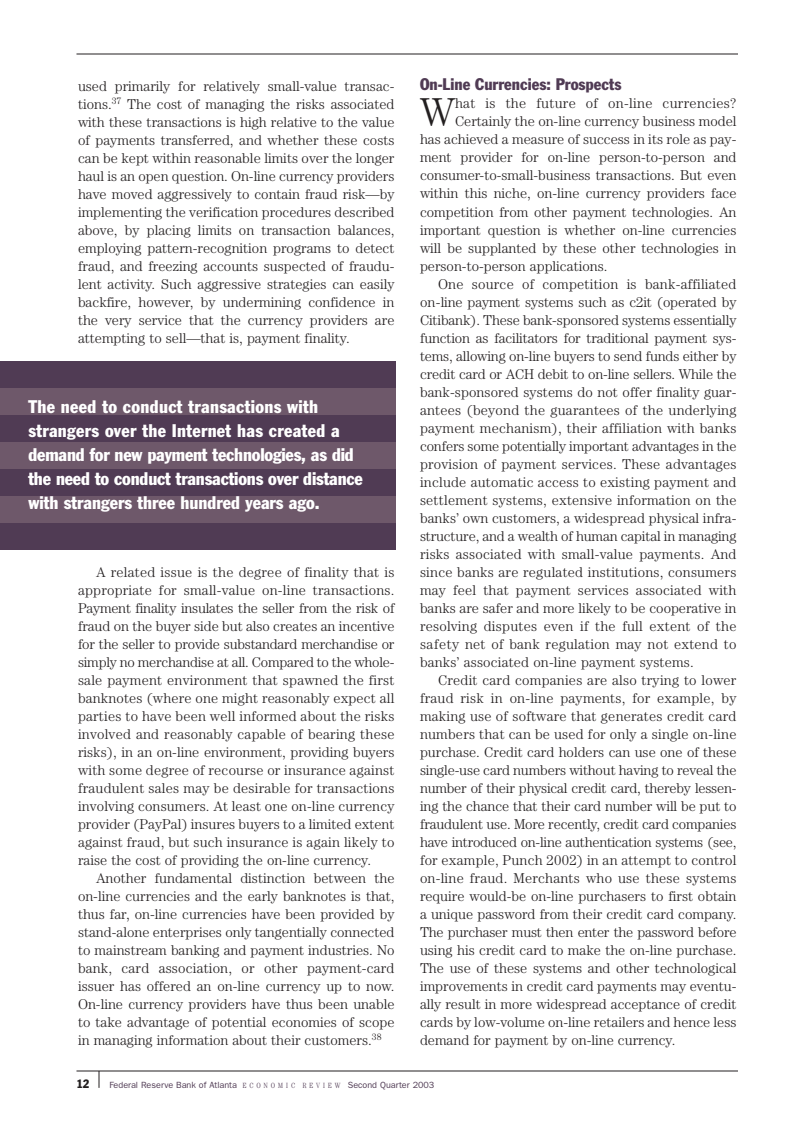
<style>
.page{position:relative;width:810px;height:1134px;background:#fff}
.page>*{position:absolute;margin:0;border:0;box-sizing:border-box;transform-origin:0 0}
.t1{font:300 40.35px "Century";color:#231f20}
.t2{font:condensed 18px/24px "Franklin Gothic";color:#fff}
.t3{font:condensed 16.5px "Franklin Gothic";color:#503b54}
.t4{font:300 14.25px/18px "Century";color:#231f20;text-align:justify}
.t5{font:300 14.25px "Century";letter-spacing:.02em;color:#231f20}
.t6{font:condensed 12px "Franklin Gothic";color:#231f20}
.t7{font:9px "Franklin Gothic";color:#503b54}
.s1{font-family:"Century";font-weight:300;font-stretch:condensed;font-size:7.5px}
</style>
<div class="page">
<hr style="left:76px;top:54px;width:662px;height:1px;background:#231f20">
<hr style="left:76px;top:1071px;width:662px;height:1px;background:#231f20">
<svg style="left:99px;top:1071px;width:1px;height:17px"></svg>
<div style="left:0;top:362px;width:396px;height:188px;background:#6e586a"></div>
<div style="left:0;top:362px;width:396px;height:26px;background:#503b54"></div>
<div style="left:0;top:416px;width:396px;height:26px;background:#503b54"></div>
<div style="left:0;top:470px;width:396px;height:26px;background:#503b54"></div>
<div style="left:0;top:524px;width:396px;height:26px;background:#503b54"></div>
<p class="t4" style="left:78px;top:78px;width:318px">used primarily for relatively small-value transac&shy;tions.<sup>37</sup> The cost of managing the risks associated with these transactions is high relative to the value of payments transferred, and whether these costs can be kept within reasonable limits over the longer haul is an open question. On-line currency providers have moved aggressively to contain fraud risk—by implementing the verification procedures described above, by placing limits on transaction balances, employing pattern-recognition programs to detect fraud, and freezing accounts suspected of fraudu&shy;lent activity. Such aggressive strategies can easily backfire, however, by undermining confidence in the very service that the currency providers are attempting to sell—that is, payment finality.</p>
<p class="t2" style="left:28px;top:396px;width:336px">The need to conduct transactions with strangers over the Internet has created a demand for new payment technologies, as did the need to conduct transactions over distance with strangers three hundred years ago.</p>
<p class="t4" style="left:78px;top:564px;width:318px;text-indent:18px">A related issue is the degree of finality that is appropriate for small-value on-line transactions.<br>Payment finality insulates the seller from the risk of fraud on the buyer side but also creates an incentive for the seller to provide substandard merchandise or simply no merchandise at all. Compared to the whole&shy;sale payment environment that spawned the first banknotes (where one might reasonably expect all parties to have been well informed about the risks involved and reasonably capable of bearing these risks), in an on-line environment, providing buyers with some degree of recourse or insurance against fraudulent sales may be desirable for transactions involving consumers. At least one on-line currency provider (PayPal) insures buyers to a limited extent against fraud, but such insurance is again likely to raise the cost of providing the on-line currency.</p>
<p class="t4" style="left:78px;top:870px;width:318px;text-indent:18px">Another fundamental distinction between the on-line currencies and the early banknotes is that, thus far, on-line currencies have been provided by stand-alone enterprises only tangentially connected to mainstream banking and payment industries. No bank, card association, or other payment-card issuer has offered an on-line currency up to now.<br>On-line currency providers have thus been unable to take advantage of potential economies of scope in managing information about their customers.<sup>38</sup></p>
<p class="t3" style="left:420px;top:79px;width:203px">On-Line Currencies: Prospects</p>
<h1 class="t1" style="left:420px;top:99px;width:37px">W</h1>
<p class="t5" style="left:455px;top:99px;width:283px">hat is the future of on-line currencies?</p>
<p class="t4" style="left:455px;top:114px;width:283px">Certainly the on-line currency business model</p>
<p class="t4" style="left:420px;top:132px;width:318px">has achieved a measure of success in its role as pay-</p>
<p class="t4" style="left:420px;top:150px;width:318px">ment provider for on-line person-to-person and</p>
<p class="t4" style="left:420px;top:168px;width:318px">consumer-to-small-business transactions. But even</p>
<p class="t4" style="left:420px;top:186px;width:318px">within this niche, on-line currency providers face</p>
<p class="t4" style="left:420px;top:204px;width:318px">competition from other payment technologies. An</p>
<p class="t4" style="left:420px;top:222px;width:318px">important question is whether on-line currencies</p>
<p class="t4" style="left:420px;top:240px;width:318px">will be supplanted by these other technologies in</p>
<p class="t4" style="left:420px;top:258px;width:189px">person-to-person applications.</p>
<p class="t4" style="left:438px;top:276px;width:300px">One source of competition is bank-affiliated</p>
<p class="t4" style="left:420px;top:294px;width:318px">on-line payment systems such as c2it (operated by</p>
<p class="t4" style="left:420px;top:312px;width:318px">Citibank). These bank-sponsored systems essentially</p>
<p class="t4" style="left:420px;top:330px;width:318px">function as facilitators for traditional payment sys-</p>
<p class="t4" style="left:420px;top:348px;width:318px">tems, allowing on-line buyers to send funds either by</p>
<p class="t4" style="left:420px;top:366px;width:318px">credit card or ACH debit to on-line sellers. While the</p>
<p class="t4" style="left:420px;top:384px;width:318px">bank-sponsored systems do not offer finality guar-</p>
<p class="t4" style="left:420px;top:402px;width:318px">antees (beyond the guarantees of the underlying</p>
<p class="t4" style="left:420px;top:420px;width:318px">payment mechanism), their affiliation with banks</p>
<p class="t4" style="left:420px;top:438px;width:318px">confers some potentially important advantages in the</p>
<p class="t4" style="left:420px;top:456px;width:318px">provision of payment services. These advantages</p>
<p class="t4" style="left:420px;top:474px;width:318px">include automatic access to existing payment and</p>
<p class="t4" style="left:420px;top:492px;width:318px">settlement systems, extensive information on the</p>
<p class="t4" style="left:420px;top:510px;width:318px">banks’ own customers, a widespread physical infra-</p>
<p class="t4" style="left:420px;top:528px;width:318px">structure, and a wealth of human capital in managing</p>
<p class="t4" style="left:420px;top:546px;width:318px">risks associated with small-value payments. And</p>
<p class="t4" style="left:420px;top:564px;width:318px">since banks are regulated institutions, consumers</p>
<p class="t4" style="left:420px;top:582px;width:318px">may feel that payment services associated with</p>
<p class="t4" style="left:420px;top:600px;width:318px">banks are safer and more likely to be cooperative in</p>
<p class="t4" style="left:420px;top:618px;width:318px">resolving disputes even if the full extent of the</p>
<p class="t4" style="left:420px;top:636px;width:318px">safety net of bank regulation may not extend to</p>
<p class="t4" style="left:420px;top:654px;width:275px">banks’ associated on-line payment systems.</p>
<p class="t4" style="left:438px;top:672px;width:300px">Credit card companies are also trying to lower</p>
<p class="t4" style="left:420px;top:690px;width:318px">fraud risk in on-line payments, for example, by</p>
<p class="t4" style="left:420px;top:708px;width:318px">making use of software that generates credit card</p>
<p class="t4" style="left:420px;top:726px;width:318px">numbers that can be used for only a single on-line</p>
<p class="t4" style="left:420px;top:744px;width:318px">purchase. Credit card holders can use one of these</p>
<p class="t4" style="left:420px;top:762px;width:318px">single-use card numbers without having to reveal the</p>
<p class="t4" style="left:420px;top:780px;width:318px">number of their physical credit card, thereby lessen-</p>
<p class="t4" style="left:420px;top:798px;width:318px">ing the chance that their card number will be put to</p>
<p class="t4" style="left:420px;top:816px;width:318px">fraudulent use. More recently, credit card companies</p>
<p class="t4" style="left:420px;top:834px;width:318px">have introduced on-line authentication systems (see,</p>
<p class="t4" style="left:420px;top:852px;width:318px">for example, Punch 2002) in an attempt to control</p>
<p class="t4" style="left:420px;top:870px;width:318px">on-line fraud. Merchants who use these systems</p>
<p class="t4" style="left:420px;top:888px;width:318px">require would-be on-line purchasers to first obtain</p>
<p class="t4" style="left:420px;top:906px;width:318px">a unique password from their credit card company.</p>
<p class="t4" style="left:420px;top:924px;width:318px">The purchaser must then enter the password before</p>
<p class="t4" style="left:420px;top:942px;width:318px">using his credit card to make the on-line purchase.</p>
<p class="t4" style="left:420px;top:960px;width:318px">The use of these systems and other technological</p>
<p class="t4" style="left:420px;top:978px;width:318px">improvements in credit card payments may eventu-</p>
<p class="t4" style="left:420px;top:996px;width:318px">ally result in more widespread acceptance of credit</p>
<p class="t4" style="left:420px;top:1014px;width:318px">cards by low-volume on-line retailers and hence less</p>
<p class="t4" style="left:420px;top:1032px;width:257px">demand for payment by on-line currency.</p>
<p class="t6" style="left:76px;top:1079px;width:14px">12</p>
<p class="t7" style="left:110px;top:1081px;width:326px">Federal Reserve Bank of Atlanta <span class="s1">E C O N O M I C R E V I E W</span> Second Quarter 2003</p>
</div>
